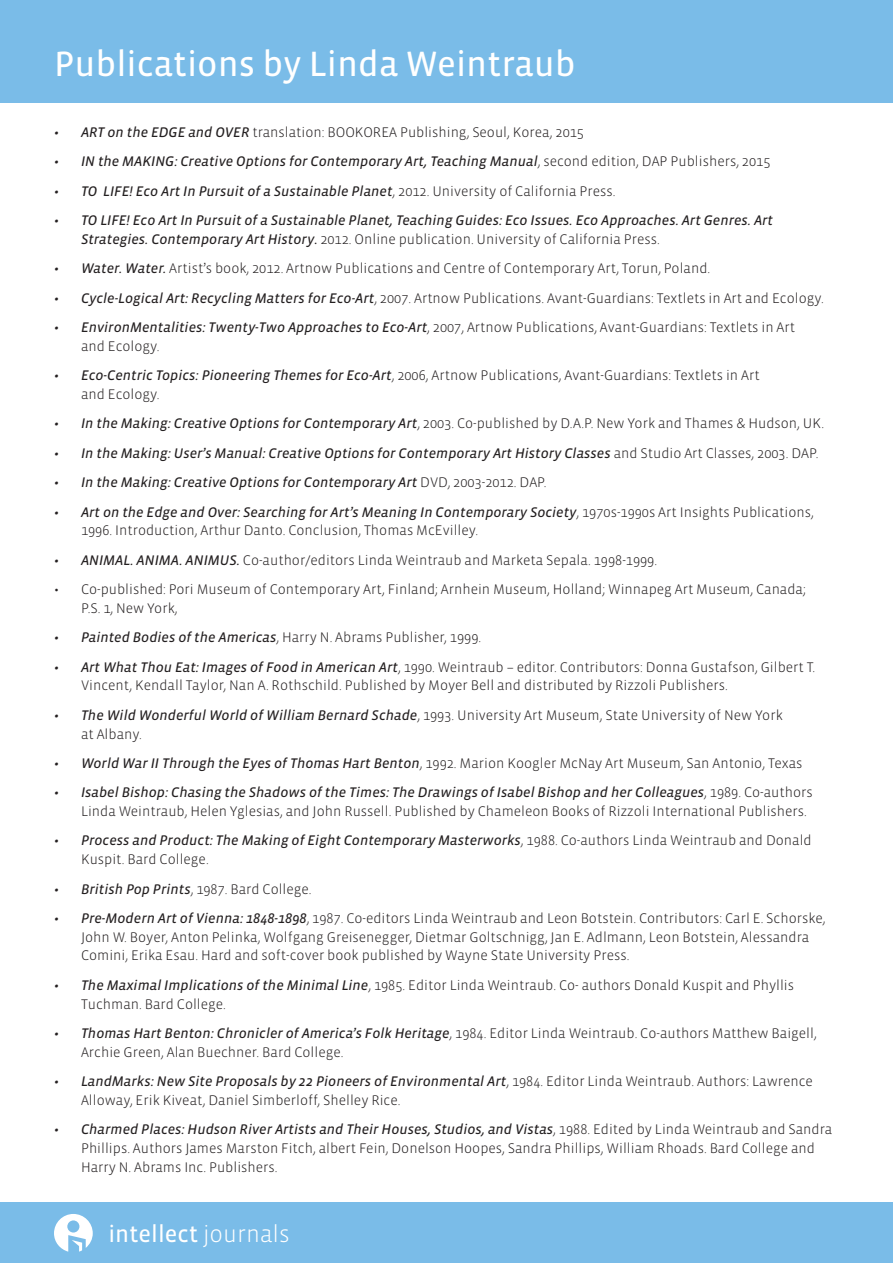
<style>
.page{position:relative;width:893px;height:1263px;background:#fff}
.page>*{position:absolute;margin:0;border:0;box-sizing:border-box;transform-origin:0 0}
.postcard_copy{font:36px "Vista Sans Reg";color:#fff}
.postcard_metadata{font:24px "Vista Sans Reg";color:#fff}
.t1{font:300 14.25px/18.8px "Vista Sans";color:#231f20}
.t2{font:italic 14.25px/18.8px "Vista Sans Reg";color:#231f20}
.s1{font-family:"Vista Sans Reg";font-weight:400;font-style:italic}
.s2{font-family:"Vista Sans";font-weight:300;font-style:normal}
.s3{font-style:normal}
.s4{font-family:"Vista Sans";font-weight:300}
</style>
<div class="page">
<div style="left:0;top:1202px;width:893px;height:61px;background:#7abce8"></div>
<div style="left:0;top:0;width:893px;height:102px;background:#7abce8"></div>
<svg style="left:54px;top:1214px;width:39px;height:38px"></svg>
<p class="postcard_copy" style="left:54px;top:45px;width:523px">Publications by Linda Weintraub</p>
<p class="t1" style="left:54px;top:123px;width:532px"><span class="s1">• ART on the EDGE and OVER</span> translation: BOOKOREA Publishing, Seoul, Korea, 2015</p>
<p class="t2" style="left:54px;top:153px;width:718px">• IN the MAKING: Creative Options for Contemporary Art, Teaching Manual<span class="s2">, second edition, DAP Publishers, 2015</span></p>
<p class="t2" style="left:54px;top:182px;width:563px">• TO LIFE! Eco Art In Pursuit of a Sustainable Planet<span class="s2">, 2012. University of California Press.</span></p>
<p class="t2" style="left:81px;top:211px;width:694px;text-indent:-27px">• TO LIFE! Eco Art In Pursuit of a Sustainable Planet, Teaching Guides: Eco Issues. Eco Approaches. Art Genres. Art<br>Strategies. Contemporary Art History<span class="s3">.</span> <span class="s2">2012. Online publication. University of California Press.</span></p>
<p class="t1" style="left:54px;top:259px;width:658px"><span class="s1">• Water. Water.</span> Artist’s book, 2012. Artnow Publications and Centre of Contemporary Art, Torun, Poland.</p>
<p class="t1" style="left:54px;top:289px;width:771px"><span class="s1">• Cycle-Logical Art: Recycling Matters for Eco-Art</span>, 2007. Artnow Publications. Avant-Guardians: Textlets in Art and Ecology.</p>
<p class="t1" style="left:81px;top:318px;width:716px;text-indent:-27px"><span class="s1">• EnvironMentalities: Twenty-Two Approaches to Eco-Art</span>, 2007, Artnow Publications, Avant-Guardians: Textlets in Art and Ecology.</p>
<p class="t1" style="left:81px;top:366px;width:680px;text-indent:-27px"><span class="s1">• Eco-Centric Topics: Pioneering Themes for Eco-Art</span>, 2006, Artnow Publications, Avant-Guardians: Textlets in Art and Ecology.</p>
<p class="t1" style="left:54px;top:415px;width:772px"><span class="s1">• In the Making: Creative Options for Contemporary Art</span>, 2003. Co-published by D.A.P. New York and Thames &amp; Hudson, UK.</p>
<p class="t2" style="left:54px;top:444px;width:766px">• In the Making: User’s Manual: Creative Options for Contemporary Art History Classes <span class="s2">and Studio Art Classes, 2003. DAP.</span></p>
<p class="t2" style="left:54px;top:473px;width:494px">• In the Making: Creative Options for Contemporary Art <span class="s2">DVD, 2003-2012. DAP.</span></p>
<p class="t1" style="left:81px;top:503px;width:734px;text-indent:-27px"><span class="s1">• Art on the Edge and Over: Searching for Art’s Meaning In Contemporary Society</span>, 1970s-1990s Art Insights Publications,<br>1996. Introduction, Arthur Danto. Conclusion, Thomas McEvilley.</p>
<p class="t1" style="left:54px;top:551px;width:605px"><span class="s1">• ANIMAL. ANIMA. ANIMUS.</span> Co-author/editors Linda Weintraub and Marketa Sepala. 1998-1999.</p>
<p class="t1" style="left:81px;top:580px;width:726px;text-indent:-27px">• Co-published: Pori Museum of Contemporary Art, Finland; Arnhein Museum, Holland; Winnapeg Art Museum, Canada;<br>P.S. 1, New York,</p>
<p class="t1" style="left:54px;top:628px;width:429px"><span class="s1">• Painted Bodies of the Americas</span>, Harry N. Abrams Publisher, 1999.</p>
<p class="t1" style="left:81px;top:658px;width:736px;text-indent:-27px"><span class="s1">• Art What Thou Eat: Images of Food in American Art</span>, 1990. Weintraub – editor. Contributors: Donna Gustafson, Gilbert T.<br>Vincent, Kendall Taylor, Nan A. Rothschild. Published by Moyer Bell and distributed by Rizzoli Publishers.</p>
<p class="t1" style="left:81px;top:706px;width:703px;text-indent:-27px"><span class="s1">• The Wild Wonderful World of William Bernard Schade</span>, 1993. University Art Museum, State University of New York at Albany.</p>
<p class="t1" style="left:54px;top:754px;width:750px"><span class="s1">• World War II Through the Eyes of Thomas Hart Benton</span>, 1992. Marion Koogler McNay Art Museum, San Antonio, Texas</p>
<p class="t1" style="left:81px;top:783px;width:733px;text-indent:-27px"><span class="s1">• Isabel Bishop: Chasing the Shadows of the Times: The Drawings of Isabel Bishop and her Colleagues</span>, 1989. Co-authors<br>Linda Weintraub, Helen Yglesias, and John Russell. Published by Chameleon Books of Rizzoli International Publishers.</p>
<p class="t2" style="left:81px;top:831px;width:732px;text-indent:-27px">• Process and Product: The Making of Eight Contemporary Masterworks<span class="s2">, 1988. Co-authors Linda Weintraub and Donald<br>Kuspit. Bard College.</span></p>
<p class="t1" style="left:54px;top:880px;width:259px"><span class="s1">• British Pop Prints</span>, 1987. Bard College.</p>
<p class="t1" style="left:81px;top:909px;width:746px;text-indent:-27px"><span class="s1">• Pre-Modern Art of Vienna: 1848-1898</span>, 1987. Co-editors Linda Weintraub and Leon Botstein. Contributors: Carl E. Schorske,<br>John W. Boyer, Anton Pelinka, Wolfgang Greisenegger, Dietmar Goltschnigg, Jan E. Adlmann, Leon Botstein, Alessandra<br>Comini, Erika Esau. Hard and soft-cover book published by Wayne State University Press.</p>
<p class="t1" style="left:81px;top:976px;width:715px;text-indent:-27px"><span class="s1">• The Maximal Implications of the Minimal Line</span>, 1985. Editor Linda Weintraub. Co- authors Donald Kuspit and Phyllis<br>Tuchman. Bard College.</p>
<p class="t1" style="left:81px;top:1024px;width:737px;text-indent:-27px"><span class="s1">• Thomas Hart Benton: Chronicler of America’s Folk Heritage</span>, 1984. Editor Linda Weintraub. Co-authors Matthew Baigell,<br>Archie Green, Alan Buechner. Bard College.</p>
<p class="t1" style="left:81px;top:1072px;width:733px;text-indent:-27px"><span class="s1">• LandMarks: New Site Proposals by 22 Pioneers of Environmental Art</span>, 1984. Editor Linda Weintraub. Authors: Lawrence<br>Alloway, Erik Kiveat, Daniel Simberloff, Shelley Rice.</p>
<p class="t1" style="left:81px;top:1120px;width:753px;text-indent:-27px"><span class="s1">• Charmed Places: Hudson River Artists and Their Houses, Studios, and Vistas</span>, 1988. Edited by Linda Weintraub and Sandra<br>Phillips. Authors James Marston Fitch, albert Fein, Donelson Hoopes, Sandra Phillips, William Rhoads. Bard College and<br>Harry N. Abrams Inc. Publishers.</p>
<p class="postcard_metadata" style="left:108px;top:1222px;width:183px">intellect <span class="s4">journals</span></p>
</div>
